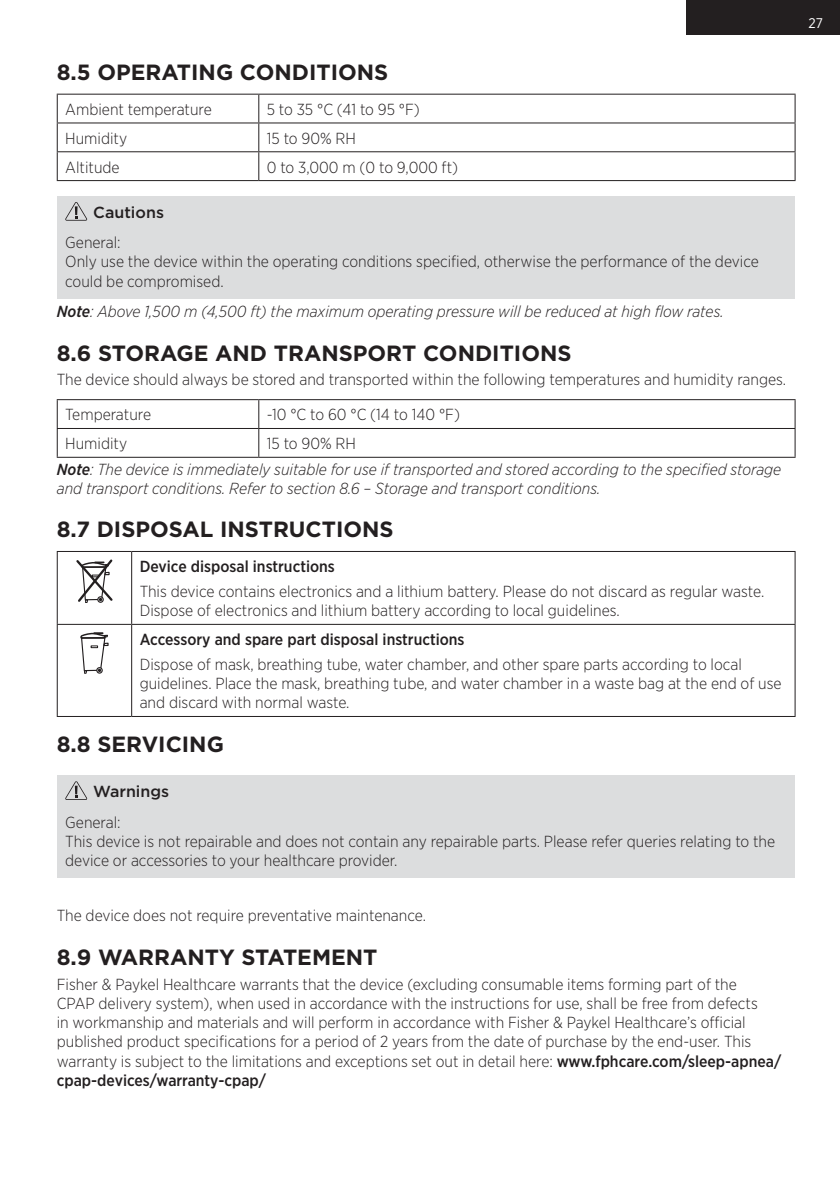
<style>
.page{position:relative;width:840px;height:1191px;background:#fff}
.page>*{position:absolute;margin:0;border:0;box-sizing:border-box;transform-origin:0 0}
.t1{font:700 22px "Gotham";color:#231f20}
.t2{font:300 16px/19.2px "Gotham Narrow";color:#231f20}
.t3{font:italic 300 16px/25.4px "Gotham Narrow";color:#231f20}
.t4{font:500 16px "Gotham Narrow";color:#231f20}
.t5{font:500 16px "Gotham";color:#231f20}
.t6{font:14px "Gotham Narrow";color:#fff}
.s1{font-weight:500}
.s2{font-style:normal}
</style>
<div class="page">
<div style="left:686px;top:0;width:153px;height:34px;background:#231f20"></div>
<div style="left:57px;top:196px;width:737px;height:33px;background:#dcddde"></div>
<div style="left:57px;top:227px;width:737px;height:71px;background:#dcddde"></div>
<div style="left:57px;top:775px;width:737px;height:33px;background:#dcddde"></div>
<div style="left:57px;top:806px;width:737px;height:71px;background:#dcddde"></div>
<hr style="left:57px;top:94px;width:202px;height:1px;background:#231f20">
<hr style="left:259px;top:94px;width:536px;height:1px;background:#231f20">
<hr style="left:57px;top:122px;width:202px;height:1px;background:#231f20">
<hr style="left:259px;top:122px;width:536px;height:1px;background:#231f20">
<hr style="left:57px;top:151px;width:202px;height:1px;background:#231f20">
<svg style="left:57px;top:95px;width:1px;height:85px"></svg>
<hr style="left:259px;top:151px;width:536px;height:1px;background:#231f20">
<svg style="left:258px;top:95px;width:1px;height:85px"></svg>
<svg style="left:794px;top:95px;width:1px;height:85px"></svg>
<hr style="left:57px;top:180px;width:202px;height:1px;background:#231f20">
<hr style="left:259px;top:180px;width:536px;height:1px;background:#231f20">
<svg style="left:65px;top:202px;width:22px;height:19px"></svg>
<hr style="left:57px;top:399px;width:202px;height:1px;background:#231f20">
<hr style="left:259px;top:399px;width:536px;height:1px;background:#231f20">
<hr style="left:57px;top:428px;width:202px;height:1px;background:#231f20">
<svg style="left:57px;top:400px;width:1px;height:57px"></svg>
<hr style="left:259px;top:428px;width:536px;height:1px;background:#231f20">
<svg style="left:258px;top:400px;width:1px;height:57px"></svg>
<svg style="left:794px;top:400px;width:1px;height:57px"></svg>
<hr style="left:57px;top:457px;width:202px;height:1px;background:#231f20">
<hr style="left:259px;top:457px;width:536px;height:1px;background:#231f20">
<hr style="left:57px;top:551px;width:75px;height:1px;background:#231f20">
<hr style="left:57px;top:552px;width:1px;height:72px;background:#231f20">
<hr style="left:132px;top:551px;width:663px;height:1px;background:#231f20">
<hr style="left:131px;top:552px;width:1px;height:72px;background:#231f20">
<hr style="left:794px;top:552px;width:1px;height:72px;background:#231f20">
<hr style="left:57px;top:624px;width:75px;height:1px;background:#231f20">
<hr style="left:57px;top:625px;width:1px;height:91px;background:#231f20">
<hr style="left:132px;top:624px;width:663px;height:1px;background:#231f20">
<hr style="left:131px;top:625px;width:1px;height:91px;background:#231f20">
<hr style="left:794px;top:625px;width:1px;height:91px;background:#231f20">
<hr style="left:57px;top:716px;width:75px;height:1px;background:#231f20">
<hr style="left:132px;top:716px;width:663px;height:1px;background:#231f20">
<svg style="left:76px;top:559px;width:37px;height:44px"></svg>
<svg style="left:80px;top:632px;width:29px;height:42px"></svg>
<svg style="left:65px;top:781px;width:22px;height:19px"></svg>
<h1 class="t1" style="left:57px;top:58px;width:333px">8.5 OPERATING CONDITIONS</h1>
<p class="t2" style="left:65px;top:99px;width:148px">Ambient temperature</p>
<p class="t2" style="left:267px;top:99px;width:154px">5 to 35 °C (41 to 95 °F)</p>
<p class="t2" style="left:65px;top:128px;width:63px">Humidity</p>
<p class="t2" style="left:267px;top:128px;width:91px">15 to 90% RH</p>
<p class="t2" style="left:65px;top:157px;width:56px">Altitude</p>
<p class="t2" style="left:267px;top:157px;width:193px">0 to 3,000 m (0 to 9,000 ft)</p>
<p class="t5" style="left:93px;top:201px;width:72px">Cautions</p>
<p class="t2" style="left:65px;top:233px;width:694px">General:<br>Only use the device within the operating conditions specified, otherwise the performance of the device could be compromised.</p>
<p class="t3" style="left:57px;top:298px;width:668px"><span class="s1">Note</span>: Above 1,500 m (4,500 ft) the maximum operating pressure will be reduced at high flow rates.</p>
<h1 class="t1" style="left:57px;top:338px;width:516px">8.6 STORAGE AND TRANSPORT CONDITIONS</h1>
<p class="t2" style="left:65px;top:362px;width:722px;line-height:35px;text-indent:-8px">The device should always be stored and transported within the following temperatures and humidity ranges.<br>Temperature</p>
<p class="t2" style="left:267px;top:405px;width:194px">-10 °C to 60 °C (14 to 140 °F)</p>
<p class="t2" style="left:65px;top:434px;width:63px">Humidity</p>
<p class="t3" style="left:57px;top:430px;width:725px;text-indent:210px"><span class="s2">15 to 90% RH<br></span><span class="s1">Note</span>: The device is immediately suitable for use if transported and stored according to the specified storage</p>
<p class="t3" style="left:57px;top:475px;width:545px">and transport conditions. Refer to section 8.6 – Storage and transport conditions.</p>
<h1 class="t1" style="left:57px;top:515px;width:338px">8.7 DISPOSAL INSTRUCTIONS</h1>
<p class="t4" style="left:140px;top:556px;width:196px">Device disposal instructions</p>
<p class="t2" style="left:140px;top:581px;width:626px">This device contains electronics and a lithium battery. Please do not discard as regular waste.<br>Dispose of electronics and lithium battery according to local guidelines.</p>
<p class="t4" style="left:140px;top:629px;width:326px">Accessory and spare part disposal instructions</p>
<p class="t2" style="left:140px;top:654px;width:643px">Dispose of mask, breathing tube, water chamber, and other spare parts according to local guidelines. Place the mask, breathing tube, and water chamber in a waste bag at the end of use and discard with normal waste.</p>
<h1 class="t1" style="left:57px;top:730px;width:169px">8.8 SERVICING</h1>
<p class="t5" style="left:93px;top:781px;width:77px">Warnings</p>
<p class="t2" style="left:65px;top:812px;width:711px">General:<br>This device is not repairable and does not contain any repairable parts. Please refer queries relating to the device or accessories to your healthcare provider.</p>
<p class="t2" style="left:57px;top:905px;width:370px">The device does not require preventative maintenance.</p>
<h1 class="t1" style="left:57px;top:942px;width:322px">8.9 WARRANTY STATEMENT</h1>
<p class="t2" style="left:57px;top:974px;width:725px">Fisher &amp; Paykel Healthcare warrants that the device (excluding consumable items forming part of the<br>CPAP delivery system), when used in accordance with the instructions for use, shall be free from defects<br>in workmanship and materials and will perform in accordance with Fisher &amp; Paykel Healthcare’s official published product specifications for a period of 2 years from the date of purchase by the end-user. This warranty is subject to the limitations and exceptions set out in detail here: <span class="s1">www.fphcare.com/sleep-apnea/ cpap-devices/warranty-cpap/</span></p>
<p class="t6" style="left:808px;top:15px;width:16px">27</p>
</div>
